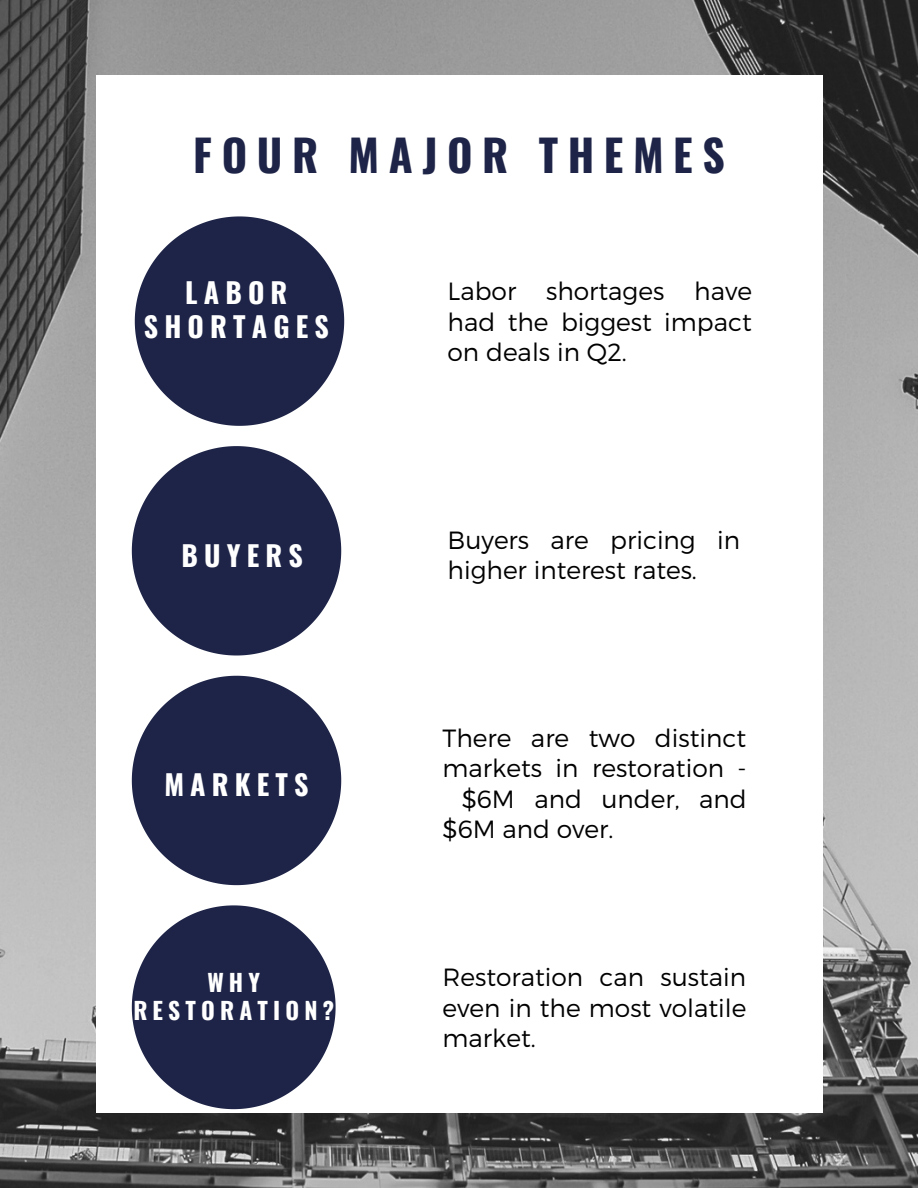
<style>
.page{position:relative;width:918px;height:1188px;background:#fff}
.page>*{position:absolute;margin:0;border:0;box-sizing:border-box;transform-origin:0 0}
.t1{font:700 43.65px "Oswald";letter-spacing:.22em;color:#1e2447}
.t2{font:700 28.05px/33.9px "Oswald";letter-spacing:.22em;color:#fff;text-align:center}
.t3{font:300 24.9px/30.3px "Montserrat";color:#000;text-align:justify}
.t4{font:700 23.55px/28.2px "Oswald";letter-spacing:.22em;color:#fff;text-align:center}
</style>
<div class="page">
<img style="left:0;top:0;width:918px;height:1188px">
<div style="left:96px;top:75px;width:726px;height:1038px;background:#fff"></div>
<svg style="left:132px;top:446px;width:209px;height:210px;fill:#1e2447"></svg>
<svg style="left:135px;top:216px;width:209px;height:210px;fill:#1e2447"></svg>
<svg style="left:132px;top:905px;width:204px;height:204px"></svg>
<svg style="left:132px;top:676px;width:209px;height:209px;fill:#1e2447"></svg>
<h1 class="t1" style="left:193px;top:121px;width:533px">FOUR MAJOR THEMES</h1>
<p class="t2" style="left:144px;top:274px;width:187px">LABOR<br>SHORTAGES</p>
<p class="t2" style="left:182px;top:538px;width:123px">BUYERS</p>
<p class="t2" style="left:164px;top:766px;width:146px">MARKETS</p>
<p class="t4" style="left:133px;top:967px;width:202px">WHY<br>RESTORATION?</p>
<p class="t3" style="left:448px;top:275px;width:306px">Labor shortages have had the biggest impact on deals in Q2.</p>
<p class="t3" style="left:448px;top:524px;width:294px">Buyers are pricing in higher interest rates.</p>
<p class="t3" style="left:443px;top:722px;width:305px">There are two distinct</p>
<p class="t3" style="left:443px;top:752px;width:306px">markets in restoration -</p>
<p class="t3" style="left:462px;top:783px;width:287px">$6M and under, and</p>
<p class="t3" style="left:443px;top:813px;width:172px">$6M and over.</p>
<p class="t3" style="left:443px;top:961px;width:306px">Restoration can sustain even in the most volatile market.</p>
</div>
